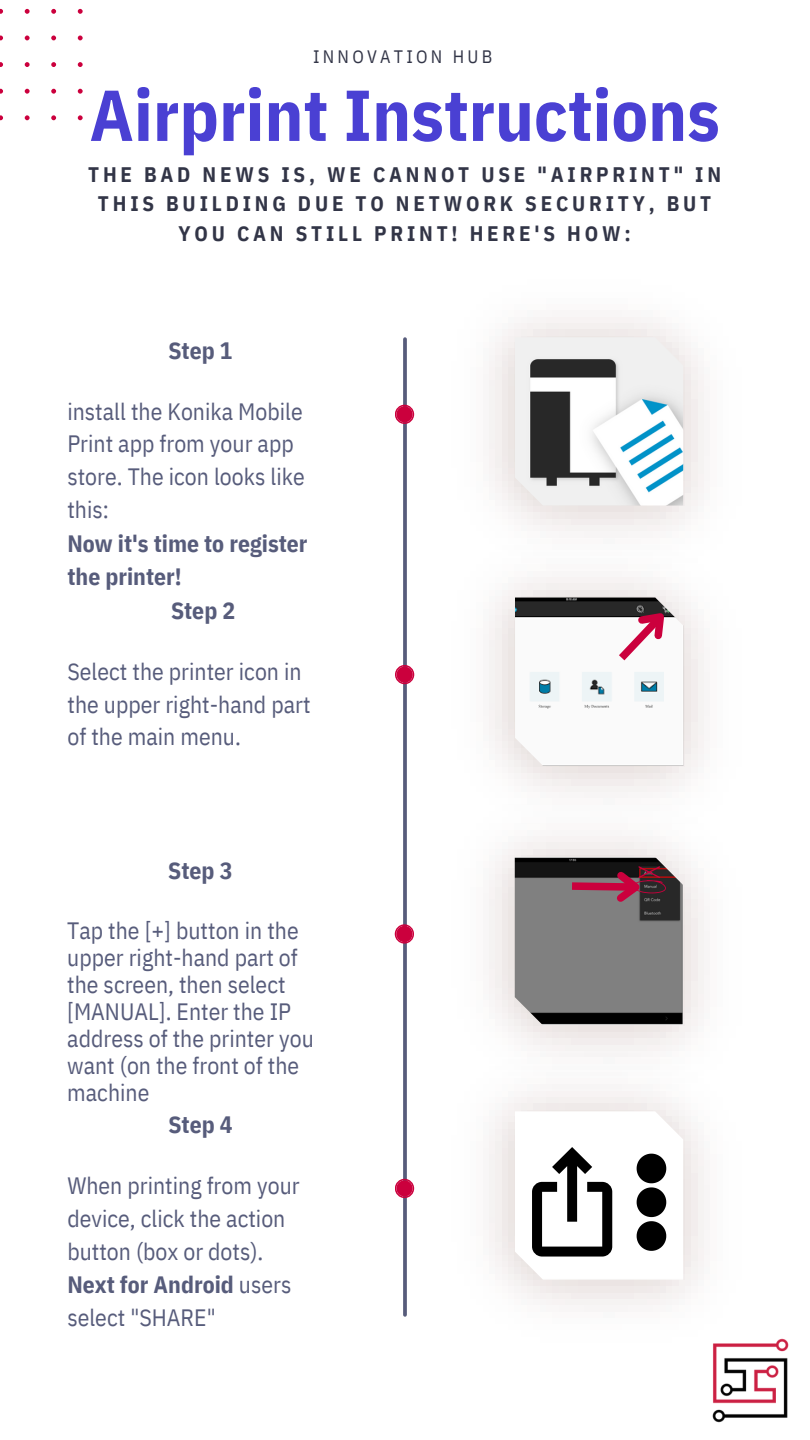
<style>
.page{position:relative;width:810px;height:1440px;background:#fff}
.page>*{position:absolute;margin:0;border:0;box-sizing:border-box;transform-origin:0 0}
.t1{font:700 72px "IBM Plex Sans Cond";color:#4a40d3}
.t2{font:700 23.7px "IBM Plex Sans Cond";color:#575c7b}
.t3{font:23.6px/27px "IBM Plex Sans Cond";color:#575c7b}
.t4{font:700 23.6px/33px "IBM Plex Sans Cond";color:#575c7b}
.t5{font:700 21px/29.2px "IBM Plex Sans Cond";letter-spacing:.18em;color:#323547;text-align:center}
.t6{font:18px "IBM Plex Sans Cond";letter-spacing:.18em;color:#323547}
.s1{font-weight:700}
</style>
<div class="page">
<img style="left:515px;top:337px;width:168px;height:169px">
<svg style="left:403px;top:339px;width:4px;height:976px;background:#616582"></svg>
<svg style="left:395px;top:405px;width:19px;height:19px"></svg>
<div style="left:396px;top:406px;width:17px;height:17px;background:#cb003d;border-radius:50%"></div>
<img style="left:489px;top:520px;width:215px;height:260px">
<img style="left:515px;top:598px;width:168px;height:168px">
<svg style="left:395px;top:665px;width:19px;height:19px"></svg>
<div style="left:396px;top:666px;width:17px;height:17px;background:#cb003d;border-radius:50%"></div>
<img style="left:489px;top:780px;width:215px;height:254px">
<img style="left:515px;top:857px;width:168px;height:168px">
<svg style="left:395px;top:924px;width:19px;height:20px"></svg>
<div style="left:396px;top:926px;width:17px;height:16px;background:#cb003d;border-radius:50%"></div>
<svg style="left:395px;top:1179px;width:19px;height:19px"></svg>
<div style="left:396px;top:1180px;width:17px;height:17px;background:#cb003d;border-radius:50%"></div>
<svg style="left:0;top:8px;width:83px;height:112px"></svg>
<img style="left:712px;top:1338px;width:77px;height:85px">
<svg style="left:611px;top:593px;width:74px;height:75px"></svg>
<svg style="left:564px;top:865px;width:102px;height:44px;background:#663d49"></svg>
<svg style="left:532px;top:1147px;width:80px;height:110px"></svg>
<svg style="left:630px;top:1148px;width:42px;height:109px"></svg>
<p class="t6" style="left:313px;top:45px;width:181px">INNOVATION HUB</p>
<p class="t1" style="left:89px;top:67px;width:632px">Airprint Instructions</p>
<p class="t5" style="left:88px;top:160px;width:634px">THE BAD NEWS IS, WE CANNOT USE "AIRPRINT" IN<br>THIS BUILDING DUE TO NETWORK SECURITY, BUT<br>YOU CAN STILL PRINT! HERE'S HOW:</p>
<p class="t2" style="left:168px;top:335px;width:66px">Step 1</p>
<p class="t3" style="left:67px;top:394px;width:239px;line-height:32.7px">install the Konika Mobile<br>Print app from your app store. The icon looks like this:</p>
<p class="t4" style="left:67px;top:527px;width:242px">Now it's time to register the printer!</p>
<p class="t2" style="left:171px;top:595px;width:66px">Step 2</p>
<p class="t3" style="left:67px;top:655px;width:245px;line-height:32.7px">Select the printer icon in the upper right-hand part of the main menu.</p>
<p class="t2" style="left:168px;top:854px;width:66px">Step 3</p>
<p class="t3" style="left:67px;top:917px;width:248px">Tap the [+] button in the upper right-hand part of the screen, then select [MANUAL]. Enter the IP address of the printer you want (on the front of the machine</p>
<p class="t2" style="left:168px;top:1109px;width:66px">Step 4</p>
<p class="t3" style="left:67px;top:1169px;width:234px;line-height:33px">When printing from your device, click the action button (box or dots).</p>
<p class="t3" style="left:67px;top:1268px;width:226px;line-height:33px"><span class="s1">Next for Android</span> users select "SHARE"</p>
</div>
